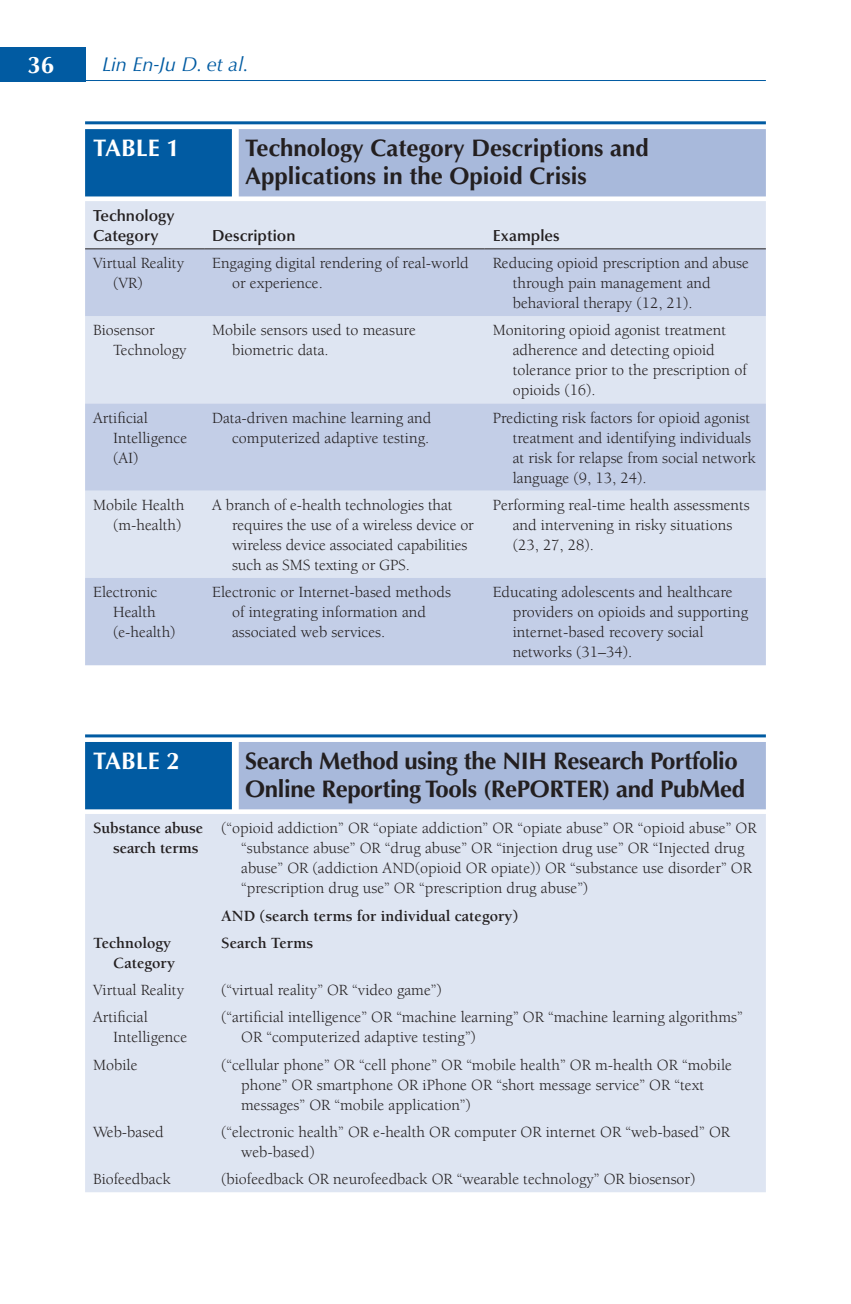
<style>
.page{position:relative;width:851px;height:1304px;background:#fff}
.page>*{position:absolute;margin:0;border:0;box-sizing:border-box;transform-origin:0 0}
.t1{font:700 24px/28px "Optima LT Std";letter-spacing:-.015em;color:#231f20}
.t2{font:700 24px "Optima LT Std";color:#fff}
.t3{font:italic 20px "Optima LT Std";color:#015ba2}
.t4{font:16px/20px "Berkeley Std";color:#231f20}
.t5{font:700 16px/20px "Berkeley Std";color:#231f20}
.t6{font:600 16px/20px "Optima LT Std";color:#231f20}
</style>
<div class="page">
<div style="left:0;top:47px;width:85px;height:34px;background:#015ba2"></div>
<hr style="left:0;top:80px;width:765px;height:1px;background:#015ba2">
<div style="left:85px;top:201px;width:680px;height:47px;background:#dee5f2"></div>
<svg style="left:85px;top:249px;width:680px;height:416px;background:#ced7eb"></svg>
<hr style="left:85px;top:248px;width:119px;height:1px;background:#231f20">
<hr style="left:204px;top:248px;width:280px;height:1px;background:#231f20">
<hr style="left:484px;top:248px;width:281px;height:1px;background:#231f20">
<div style="left:85px;top:129px;width:147px;height:67px;background:#015ba2"></div>
<div style="left:239px;top:129px;width:526px;height:67px;background:#a8b9db"></div>
<hr style="left:85px;top:121px;width:680px;height:3px;background:#015ba2">
<hr style="left:85px;top:734px;width:680px;height:3px;background:#015ba2">
<div style="left:85px;top:814px;width:680px;height:378px;background:#dee5f2"></div>
<div style="left:85px;top:742px;width:147px;height:67px;background:#015ba2"></div>
<div style="left:239px;top:742px;width:526px;height:67px;background:#a8b9db"></div>
<h1 class="t2" style="left:27px;top:51px;width:28px">36</h1>
<p class="t3" style="left:102px;top:53px;width:148px">Lin En-Ju D. et al.</p>
<h1 class="t2" style="left:93px;top:134px;width:88px">TABLE 1</h1>
<h1 class="t1" style="left:245px;top:134px;width:405px">Technology Category Descriptions and<br>Applications in the Opioid Crisis</h1>
<p class="t6" style="left:93px;top:206px;width:83px">Technology<br>Category</p>
<p class="t6" style="left:212px;top:226px;width:85px">Description</p>
<p class="t6" style="left:492px;top:226px;width:68px">Examples</p>
<p class="t4" style="left:113px;top:253px;width:72px;text-indent:-20px">Virtual Reality (VR)</p>
<p class="t4" style="left:232px;top:253px;width:238px;text-indent:-20px">Engaging digital rendering of real-world or experience.</p>
<p class="t4" style="left:512px;top:253px;width:238px;text-indent:-20px">Reducing opioid prescription and abuse through pain management and behavioral therapy (12, 21).</p>
<p class="t4" style="left:113px;top:321px;width:75px;text-indent:-20px">Biosensor<br>Technology</p>
<p class="t4" style="left:232px;top:321px;width:185px;text-indent:-20px">Mobile sensors used to measure biometric data.</p>
<p class="t4" style="left:512px;top:321px;width:235px;text-indent:-20px">Monitoring opioid agonist treatment adherence and detecting opioid tolerance prior to the prescription of opioids (16).</p>
<p class="t4" style="left:113px;top:408px;width:76px;text-indent:-20px">Artificial<br>Intelligence (AI)</p>
<p class="t4" style="left:212px;top:408px;width:221px;text-align:right">Data-driven machine learning and computerized adaptive testing.</p>
<p class="t4" style="left:512px;top:408px;width:244px;text-indent:-20px">Predicting risk factors for opioid agonist treatment and identifying individuals at risk for relapse from social network language (9, 13, 24).</p>
<p class="t4" style="left:93px;top:495px;width:93px;text-align:right">Mobile Health (m-health)</p>
<p class="t4" style="left:232px;top:495px;width:243px;text-indent:-20px">A branch of e-health technologies that requires the use of a wireless device or wireless device associated capabilities such as SMS texting or GPS.</p>
<p class="t4" style="left:512px;top:495px;width:238px;text-indent:-20px">Performing real-time health assessments and intervening in risky situations (23, 27, 28).</p>
<p class="t4" style="left:113px;top:582px;width:64px;text-indent:-20px">Electronic<br>Health (e-health)</p>
<p class="t4" style="left:232px;top:582px;width:220px;text-indent:-20px">Electronic or Internet-based methods of integrating information and associated web services.</p>
<p class="t4" style="left:512px;top:582px;width:237px;text-indent:-20px">Educating adolescents and healthcare providers on opioids and supporting internet-based recovery social networks (31–34).</p>
<h1 class="t2" style="left:93px;top:747px;width:88px">TABLE 2</h1>
<h1 class="t1" style="left:245px;top:747px;width:501px">Search Method using the NIH Research Portfolio<br>Online Reporting Tools (RePORTER) and PubMed</h1>
<p class="t5" style="left:113px;top:818px;width:92px;text-indent:-20px">Substance abuse search terms</p>
<p class="t4" style="left:241px;top:818px;width:517px;text-indent:-20px">(“opioid addiction” OR “opiate addiction” OR “opiate abuse” OR “opioid abuse” OR “substance abuse” OR “drug abuse” OR “injection drug use” OR “Injected drug abuse” OR (addiction AND(opioid OR opiate)) OR “substance use disorder” OR “prescription drug use” OR “prescription drug abuse”)</p>
<p class="t5" style="left:221px;top:906px;width:299px">AND (search terms for individual category)</p>
<p class="t5" style="left:93px;top:933px;width:83px;text-align:right">Technology<br>Category</p>
<p class="t5" style="left:221px;top:933px;width:94px">Search Terms</p>
<p class="t4" style="left:93px;top:980px;width:92px">Virtual Reality</p>
<p class="t4" style="left:221px;top:980px;width:222px">(“virtual reality” OR “video game”)</p>
<p class="t4" style="left:113px;top:1008px;width:76px;text-indent:-20px">Artificial<br>Intelligence</p>
<p class="t4" style="left:241px;top:1008px;width:503px;text-indent:-20px">(“artificial intelligence” OR “machine learning” OR “machine learning algorithms”<br>OR “computerized adaptive testing”)</p>
<p class="t4" style="left:93px;top:1055px;width:46px">Mobile</p>
<p class="t4" style="left:241px;top:1055px;width:492px;text-indent:-20px">(“cellular phone” OR “cell phone” OR “mobile health” OR m-health OR “mobile phone” OR smartphone OR iPhone OR “short message service” OR “text messages” OR “mobile application”)</p>
<p class="t4" style="left:93px;top:1122px;width:72px">Web-based</p>
<p class="t4" style="left:241px;top:1122px;width:490px;text-indent:-20px">(“electronic health” OR e-health OR computer OR internet OR “web-based” OR web-based)</p>
<p class="t4" style="left:93px;top:1169px;width:79px">Biofeedback</p>
<p class="t4" style="left:221px;top:1169px;width:476px">(biofeedback OR neurofeedback OR “wearable technology” OR biosensor)</p>
</div>
